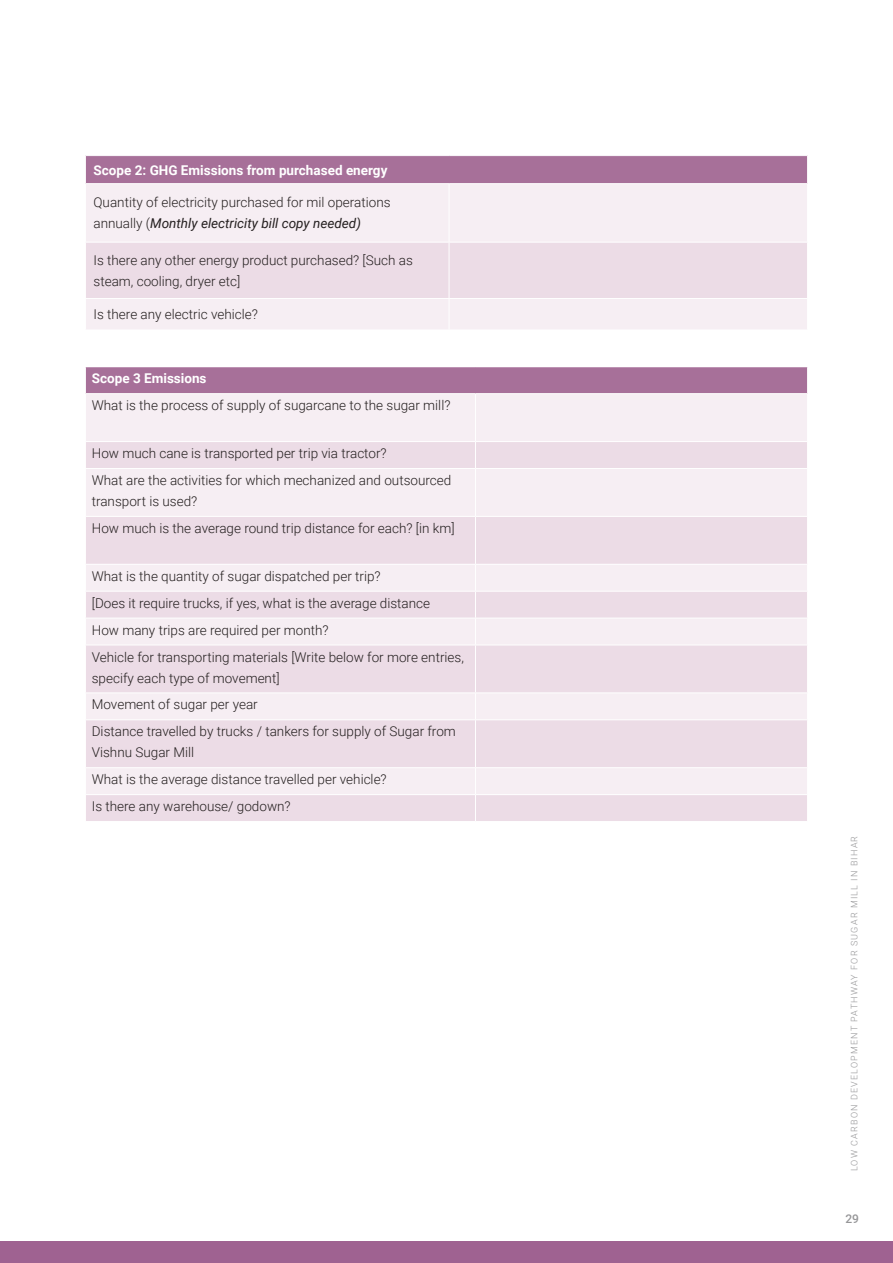
<style>
.page{position:relative;width:893px;height:1263px;background:#fff}
.page>*{position:absolute;margin:0;border:0;box-sizing:border-box;transform-origin:0 0}
.t1{font:300 13.5px/26.8px "Roboto";color:#241f1f}
.t2{font:700 13.5px "Roboto";color:#fff}
.t3{font:500 12px "Roboto";color:#969698}
.t4{font:300 9px "Roboto";letter-spacing:.135em;color:#969698}
.s1{font-weight:400;font-style:italic}
</style>
<div class="page">
<div style="left:0;top:1242px;width:893px;height:21px;background:#9f6291"></div>
<div style="left:85px;top:156px;width:722px;height:28px;background:#a77099"></div>
<div style="left:86px;top:184px;width:721px;height:145px;background:#f6eef3"></div>
<div style="left:86px;top:243px;width:721px;height:55px;background:#ecdce6"></div>
<svg style="left:85px;top:156px;width:1px;height:27px"></svg>
<svg style="left:807px;top:157px;width:1px;height:26px"></svg>
<hr style="left:85px;top:183px;width:364px;height:1px;background:#fff">
<hr style="left:449px;top:183px;width:359px;height:1px;background:#fff">
<hr style="left:449px;top:184px;width:1px;height:58px;background:#fff">
<hr style="left:85px;top:242px;width:364px;height:1px;background:#fff">
<hr style="left:449px;top:242px;width:359px;height:1px;background:#fff">
<hr style="left:449px;top:242px;width:1px;height:56px;background:#fff">
<hr style="left:85px;top:298px;width:364px;height:1px;background:#fff">
<hr style="left:449px;top:298px;width:359px;height:1px;background:#fff">
<hr style="left:449px;top:299px;width:1px;height:31px;background:#fff">
<div style="left:85px;top:367px;width:722px;height:27px;background:#a77099"></div>
<div style="left:86px;top:394px;width:721px;height:47px;background:#f6eef3"></div>
<svg style="left:86px;top:442px;width:721px;height:379px;background:#f0e3eb"></svg>
<svg style="left:85px;top:367px;width:1px;height:26px"></svg>
<svg style="left:807px;top:367px;width:1px;height:26px"></svg>
<hr style="left:85px;top:393px;width:390px;height:1px;background:#fff">
<hr style="left:475px;top:393px;width:333px;height:1px;background:#fff">
<hr style="left:475px;top:394px;width:1px;height:47px;background:#fff">
<svg style="left:475px;top:442px;width:1px;height:26px"></svg>
<hr style="left:85px;top:468px;width:390px;height:1px;background:#fff">
<hr style="left:475px;top:468px;width:333px;height:1px;background:#fff">
<hr style="left:475px;top:469px;width:1px;height:47px;background:#fff">
<hr style="left:85px;top:516px;width:390px;height:1px;background:#fff">
<hr style="left:475px;top:516px;width:333px;height:1px;background:#fff">
<hr style="left:475px;top:517px;width:1px;height:47px;background:#fff">
<hr style="left:85px;top:564px;width:390px;height:1px;background:#fff">
<hr style="left:475px;top:564px;width:333px;height:1px;background:#fff">
<hr style="left:85px;top:591px;width:390px;height:1px;background:#fff">
<hr style="left:475px;top:591px;width:333px;height:1px;background:#fff">
<hr style="left:85px;top:618px;width:390px;height:1px;background:#fff">
<hr style="left:475px;top:618px;width:333px;height:1px;background:#fff">
<svg style="left:475px;top:565px;width:1px;height:80px"></svg>
<hr style="left:85px;top:645px;width:390px;height:1px;background:#fff">
<hr style="left:475px;top:645px;width:333px;height:1px;background:#fff">
<hr style="left:475px;top:645px;width:1px;height:47px;background:#fff">
<hr style="left:85px;top:692px;width:390px;height:1px;background:#fff">
<hr style="left:475px;top:692px;width:333px;height:1px;background:#fff">
<svg style="left:475px;top:693px;width:1px;height:26px"></svg>
<hr style="left:85px;top:719px;width:390px;height:1px;background:#fff">
<hr style="left:475px;top:719px;width:333px;height:1px;background:#fff">
<hr style="left:475px;top:720px;width:1px;height:47px;background:#fff">
<hr style="left:85px;top:767px;width:390px;height:1px;background:#fff">
<hr style="left:475px;top:767px;width:333px;height:1px;background:#fff">
<hr style="left:85px;top:794px;width:390px;height:1px;background:#fff">
<hr style="left:475px;top:794px;width:333px;height:1px;background:#fff">
<svg style="left:475px;top:768px;width:1px;height:53px"></svg>
<p class="t2" style="left:94px;top:160px;width:295px">Scope 2: GHG Emissions from purchased energy</p>
<p class="t1" style="left:94px;top:192px;width:299px;line-height:21px">Quantity of electricity purchased for mil operations annually (<span class="s1">Monthly electricity bill copy needed)</span></p>
<p class="t1" style="left:94px;top:249px;width:321px;line-height:21px">Is there any other energy product purchased? [Such as steam, cooling, dryer etc]</p>
<p class="t1" style="left:94px;top:301px;width:166px">Is there any electric vehicle?</p>
<p class="t2" style="left:92px;top:369px;width:116px">Scope 3 Emissions</p>
<p class="t1" style="left:92px;top:391px;width:360px">What is the process of supply of sugarcane to the sugar mill?</p>
<p class="t1" style="left:92px;top:439px;width:361px">How much cane is transported per trip via tractor?<br>What are the activities for which mechanized and outsourced</p>
<p class="t1" style="left:92px;top:487px;width:364px">transport is used?<br>How much is the average round trip distance for each? [in km]</p>
<p class="t1" style="left:92px;top:562px;width:374px">What is the quantity of sugar dispatched per trip?<br>[Does it require trucks, if yes, what is the average distance<br>How many trips are required per month?<br>Vehicle for transporting materials [Write below for more entries,</p>
<p class="t1" style="left:92px;top:664px;width:366px">specify each type of movement]<br>Movement of sugar per year<br>Distance travelled by trucks / tankers for supply of Sugar from</p>
<p class="t1" style="left:92px;top:739px;width:296px">Vishnu Sugar Mill<br>What is the average distance travelled per vehicle?<br>Is there any warehouse/ godown?</p>
<p class="t4" style="left:848px;top:1171px;width:337px;rotate:-90deg">LOW CARBON DEVELOPMENT PATHWAY FOR SUGAR MILL IN BIHAR</p>
<p class="t3" style="left:845px;top:1211px;width:15px">29</p>
</div>
